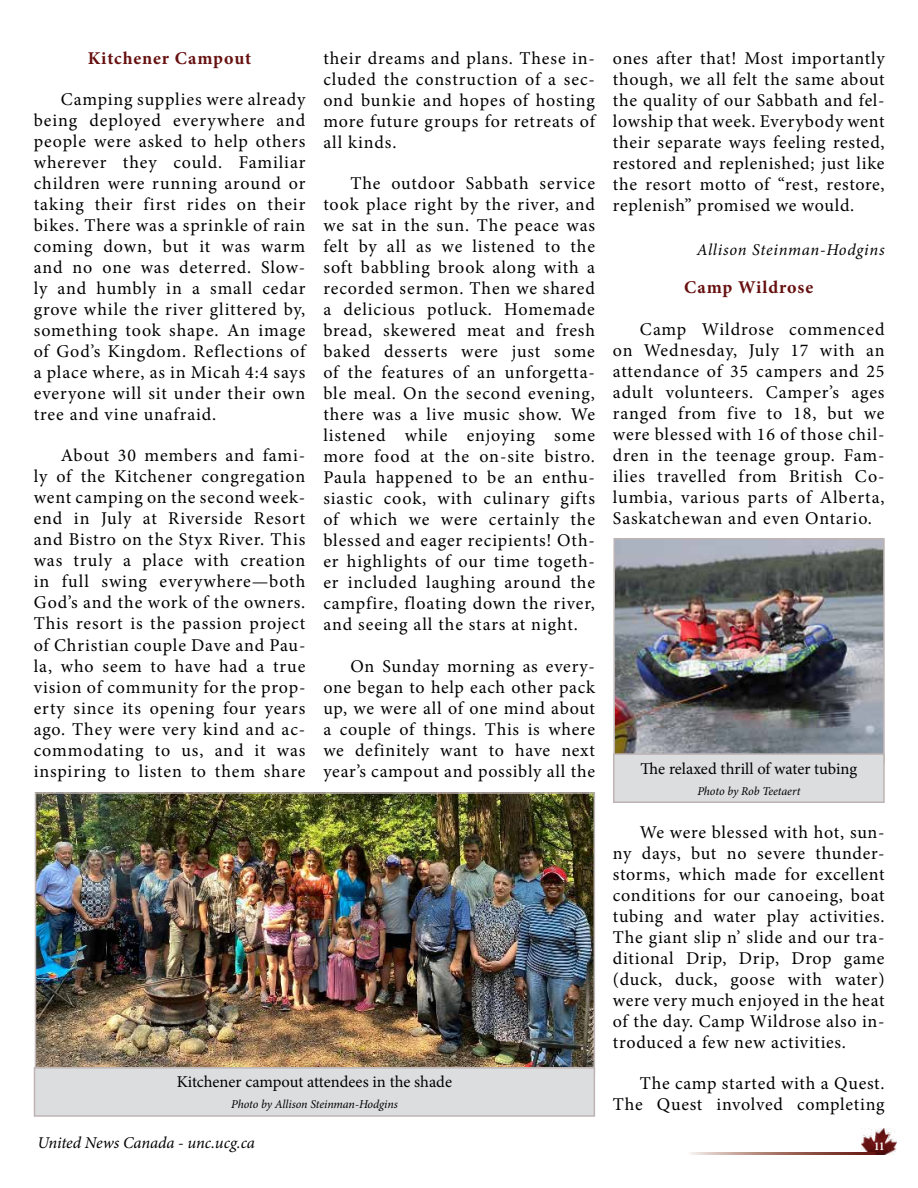
<style>
.page{position:relative;width:918px;height:1188px;background:#fff}
.page>*{position:absolute;margin:0;border:0;box-sizing:border-box;transform-origin:0 0}
.t1{font:18px/21px "Minion Pro";letter-spacing:.045em;color:#000;text-align:justify}
.t2{font:700 18px "Minion Pro";letter-spacing:.045em;color:#66100f}
.t3{font:16.5px "Minion Pro";letter-spacing:-.005em;color:#000}
.t4{font:italic 16.5px "Minion Pro";letter-spacing:-.005em;color:#000}
.t5{font:italic 16.5px "Minion Pro";letter-spacing:.04em;color:#000}
.t6{font:italic 12px "Minion Pro";letter-spacing:-.01em;color:#000}
.t7{font:700 12px "Minion Pro";color:#fff;scale:.9 1}
</style>
<div class="page">
<img style="left:862px;top:1129px;width:34px;height:25px">
<svg style="left:690px;top:1152px;width:186px;height:2px"></svg>
<img style="left:38px;top:795px;width:554px;height:272px">
<div style="left:35px;top:792px;width:560px;height:285px;border:2px solid #beb4b4"></div>
<div style="left:34px;top:1068px;width:560px;height:48px;background:#dcddde"></div>
<div style="left:34px;top:1067px;width:561px;height:50px;border:2px solid #beb4b4"></div>
<img style="left:616px;top:541px;width:266px;height:212px">
<div style="left:613px;top:538px;width:272px;height:225px;border:2px solid #beb4b4"></div>
<div style="left:614px;top:754px;width:270px;height:48px;background:#dcddde"></div>
<div style="left:613px;top:753px;width:272px;height:50px;border:2px solid #beb4b4"></div>
<p class="t2" style="left:88px;top:45px;width:165px">Kitchener Campout</p>
<p class="t1" style="left:34px;top:89px;width:273px;text-indent:27px">Camping supplies were already being deployed everywhere and people were asked to help others wherever they could. Familiar children were running around or taking their first rides on their bikes. There was a sprinkle of rain coming down, but it was warm and no one was deterred. Slow&shy;ly and humbly in a small cedar grove while the river glittered by, something took shape. An image of God’s Kingdom. Reflections of a place where, as in Micah 4:4 says everyone will sit under their own tree and vine unafraid.</p>
<p class="t1" style="left:34px;top:445px;width:273px;text-indent:27px">About 30 members and fami&shy;ly of the Kitchener congregation went camping on the second week&shy;end in July at Riverside Resort and Bistro on the Styx River. This was truly a place with creation in full swing everywhere—both God’s and the work of the owners.<br>This resort is the passion project of Christian couple Dave and Pau&shy;la, who seem to have had a true vision of community for the prop&shy;erty since its opening four years ago. They were very kind and ac&shy;commodating to us, and it was inspiring to listen to them share</p>
<p class="t1" style="left:323px;top:48px;width:273px">their dreams and plans. These in&shy;cluded the construction of a sec&shy;ond bunkie and hopes of hosting more future groups for retreats of all kinds.</p>
<p class="t1" style="left:323px;top:173px;width:273px;text-indent:27px">The outdoor Sabbath service took place right by the river, and we sat in the sun. The peace was felt by all as we listened to the soft babbling brook along with a recorded sermon. Then we shared a delicious potluck. Homemade bread, skewered meat and fresh baked desserts were just some of the features of an unforgetta&shy;ble meal. On the second evening, there was a live music show. We listened while enjoying some more food at the on-site bistro.<br>Paula happened to be an enthu&shy;siastic cook, with culinary gifts of which we were certainly the blessed and eager recipients! Oth&shy;er highlights of our time togeth&shy;er included laughing around the campfire, floating down the river, and seeing all the stars at night.</p>
<p class="t1" style="left:323px;top:656px;width:273px;text-indent:27px">On Sunday morning as every&shy;one began to help each other pack up, we were all of one mind about a couple of things. This is where we definitely want to have next year’s campout and possibly all the</p>
<p class="t3" style="left:177px;top:1071px;width:277px">Kitchener campout attendees in the shade</p>
<p class="t6" style="left:231px;top:1096px;width:168px">Photo by Allison Steinman-Hodgins</p>
<p class="t1" style="left:613px;top:48px;width:273px">ones after that! Most importantly though, we all felt the same about the quality of our Sabbath and fel&shy;lowship that week. Everybody went their separate ways feeling rested, restored and replenished; just like the resort motto of “rest, restore, replenish” promised we would.</p>
<p class="t5" style="left:697px;top:239px;width:189px">Allison Steinman-Hodgins</p>
<p class="t2" style="left:684px;top:275px;width:131px">Camp Wildrose</p>
<p class="t1" style="left:613px;top:318px;width:273px;text-indent:27px">Camp Wildrose commenced on Wednesday, July 17 with an attendance of 35 campers and 25 adult volunteers. Camper’s ages ranged from five to 18, but we were blessed with 16 of those chil&shy;dren in the teenage group. Fam&shy;ilies travelled from British Co&shy;lumbia, various parts of Alberta, Saskatchewan and even Ontario.</p>
<p class="t3" style="left:641px;top:757px;width:218px">The relaxed thrill of water tubing</p>
<p class="t6" style="left:697px;top:783px;width:105px">Photo by Rob Teetaert</p>
<p class="t1" style="left:613px;top:822px;width:273px;text-indent:27px">We were blessed with hot, sun&shy;ny days, but no severe thunder&shy;storms, which made for excellent conditions for our canoeing, boat tubing and water play activities.<br>The giant slip n’ slide and our tra&shy;ditional Drip, Drip, Drop game (duck, duck, goose with water) were very much enjoyed in the heat of the day. Camp Wildrose also in&shy;troduced a few new activities.</p>
<p class="t1" style="left:613px;top:1073px;width:273px;text-align:right">The camp started with a Quest.<br>The Quest involved completing</p>
<p class="t4" style="left:38px;top:1132px;width:219px">United News Canada - unc.ucg.ca</p>
<p class="t7" style="left:874px;top:1138px;width:13px">11</p>
</div>
